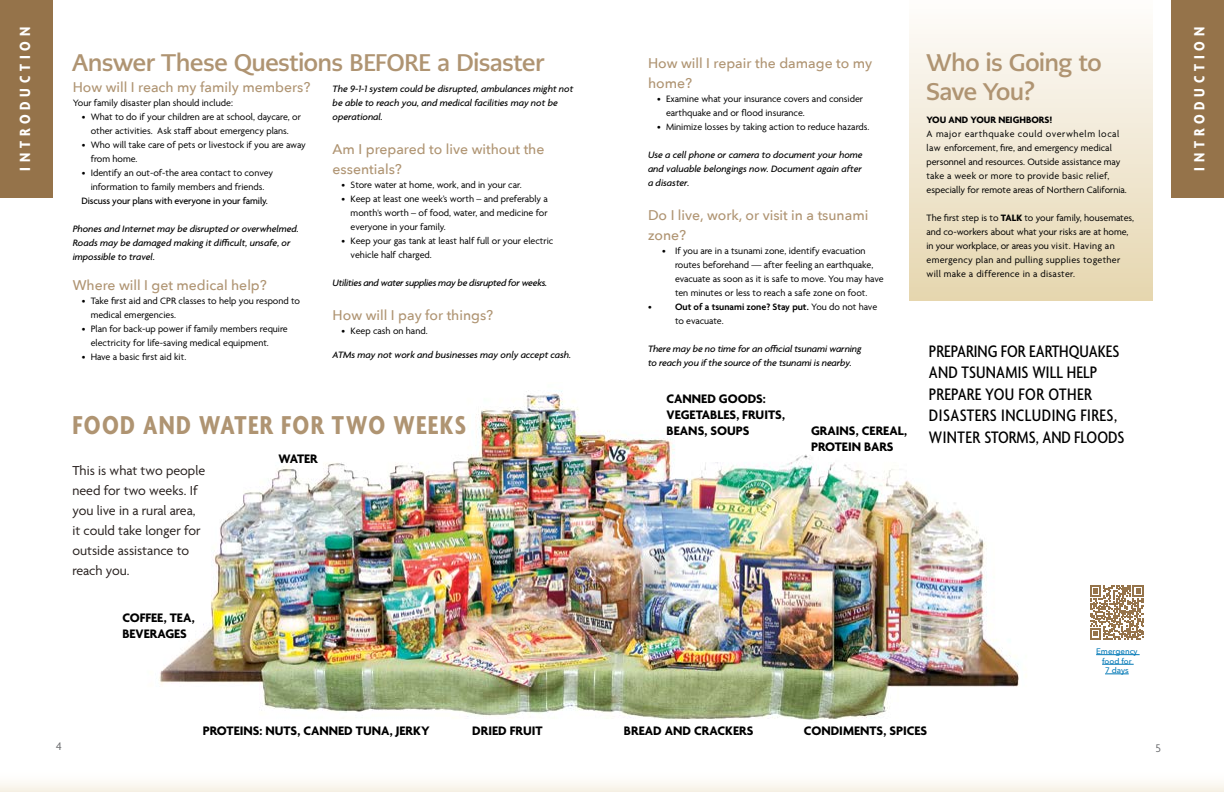
<style>
.page{position:relative;width:1224px;height:792px;background:#fff}
.page>*{position:absolute;margin:0;border:0;box-sizing:border-box;transform-origin:0 0}
.t1{font:700 condensed 28px "Agenda";letter-spacing:.05em;color:#af9472}
.t2{font:700 24px/28.8px "PMN Caecilia Sans Head";letter-spacing:-.005em;color:#af9472}
.t3{font:500 condensed 18px/21.6px "Agenda";letter-spacing:.01em;color:#000}
.t4{font:700 condensed 16px "Agenda";letter-spacing:.3em;color:#fff}
.t5{font:500 14px/20px "Avenir Next";color:#af9472}
.t6{font:14px/20px "Agenda";color:#28211f}
.t7{font:700 13.3px/16px "Agenda";color:#000}
.t8{font:12px "Agenda";color:#6d6e71}
.t9{font:10px/14px "Agenda";color:#000}
.t10{font:italic 500 10px/14px "Agenda";letter-spacing:-.005em;color:#000}
.t11{font:600 10px/14px "Agenda";color:#000}
.t12{font:italic 500 10px "Agenda";letter-spacing:-.025em;color:#000}
.t13{font:500 10px "Agenda";letter-spacing:-.01em;color:#000}
.t14{font:700 10px "Agenda";color:#000}
.t15{font:500 8px/9.6px "Avenir Next";color:#0078b6;text-align:center}
.s1{font-weight:700}
.s2{font-weight:400}
</style>
<div class="page">
<img style="left:159px;top:390px;width:860px;height:330px">
<div style="left:0;top:0;width:52px;height:198px;background:#95734a"></div>
<div style="left:1172px;top:0;width:52px;height:198px;background:#95734a"></div>
<div style="left:909px;top:0;width:244px;height:300px;background:linear-gradient(to bottom,#fefdfb,#e6d6af)"></div>
<svg style="left:0;top:783px;width:1224px;height:9px"></svg>
<hr style="left:1096px;top:654px;width:44px;height:1px;background:#0078b6">
<hr style="left:1102px;top:664px;width:32px;height:1px;background:#0078b6">
<svg style="left:1105px;top:674px;width:24px;height:1px"></svg>
<svg style="left:1090px;top:585px;width:54px;height:55px"></svg>
<h3 class="t4" style="left:16px;top:171px;width:145px;rotate:-90deg">INTRODUCTION</h3>
<h3 class="t4" style="left:1191px;top:171px;width:145px;rotate:-90deg">INTRODUCTION</h3>
<h2 class="t2" style="left:926px;top:48px;width:177px">Who is Going to<br>Save You?</h2>
<p class="t14" style="left:926px;top:114px;width:127px">YOU AND YOUR NEIGHBORS!</p>
<p class="t9" style="left:926px;top:127px;width:202px">A major earthquake could overwhelm local law enforcement, fire, and emergency medical personnel and resources. Outside assistance may take a week or more to provide basic relief, especially for remote areas of Northern California.</p>
<p class="t9" style="left:926px;top:211px;width:209px">The first step is to <span class="s1">TALK</span> to your family, housemates, and co-workers about what your risks are at home, in your workplace, or areas you visit. Having an emergency plan and pulling supplies together will make a difference in a disaster.</p>
<h2 class="t2" style="left:72px;top:48px;width:474px">Answer These Questions BEFORE a Disaster</h2>
<h3 class="t5" style="left:73px;top:77px;width:239px">How will I reach my family members?</h3>
<p class="t9" style="left:73px;top:97px;width:162px">Your family disaster plan should include:</p>
<p class="t9" style="left:82px;top:111px;width:221px;text-align:center">• What to do if your children are at school, daycare, or other activities. Ask staff about emergency plans.</p>
<p class="t9" style="left:91px;top:139px;width:217px;text-indent:-9px">• Who will take care of pets or livestock if you are away from home.</p>
<p class="t9" style="left:82px;top:167px;width:193px;text-align:center">• Identify an out-of-the area contact to convey information to family members and friends.</p>
<p class="t13" style="left:81px;top:196px;width:188px">Discuss your plans with everyone in your family.</p>
<p class="t10" style="left:73px;top:222px;width:228px">Phones and Internet may be disrupted or overwhelmed.<br>Roads may be damaged making it difficult, unsafe, or impossible to travel.</p>
<h3 class="t5" style="left:73px;top:275px;width:196px">Where will I get medical help?</h3>
<p class="t9" style="left:91px;top:295px;width:211px;text-indent:-9px">• Take first aid and CPR classes to help you respond to medical emergencies.</p>
<p class="t9" style="left:91px;top:323px;width:199px;text-indent:-9px">• Plan for back-up power if family members require electricity for life-saving medical equipment.</p>
<p class="t9" style="left:82px;top:351px;width:106px">• Have a basic first aid kit.</p>
<h3 class="t5" style="left:648px;top:53px;width:226px">How will I repair the damage to my home?</h3>
<p class="t9" style="left:666px;top:92px;width:199px;text-indent:-9px">• Examine what your insurance covers and consider earthquake and or flood insurance.</p>
<p class="t9" style="left:657px;top:120px;width:214px">• Minimize losses by taking action to reduce hazards.</p>
<p class="t10" style="left:648px;top:148px;width:216px;text-align:justify">Use a cell phone or camera to document your home and valuable belongings now. Document again after a disaster.</p>
<h3 class="t5" style="left:648px;top:205px;width:222px">Do I live, work, or visit in a tsunami zone?</h3>
<p class="t9" style="left:675px;top:244px;width:210px;text-indent:-13px">• If you are in a tsunami zone, identify evacuation routes beforehand — after feeling an earthquake, evacuate as soon as it is safe to move. You may have ten minutes or less to reach a safe zone on foot.</p>
<p class="t11" style="left:675px;top:300px;width:204px;text-indent:-27px"><span class="s2">•</span> Out of a tsunami zone? Stay put. <span class="s2">You do not have to evacuate.</span></p>
<p class="t10" style="left:648px;top:342px;width:215px;line-height:14.4px">There may be no time for an official tsunami warning to reach you if the source of the tsunami is nearby.</p>
<p class="t10" style="left:333px;top:82px;width:242px">The 9-1-1 system could be disrupted, ambulances might not be able to reach you, and medical facilities may not be operational.</p>
<h3 class="t5" style="left:333px;top:139px;width:213px">Am I prepared to live without the essentials?</h3>
<p class="t9" style="left:342px;top:178px;width:182px">• Store water at home, work, and in your car.</p>
<p class="t9" style="left:351px;top:192px;width:199px;text-align:justify;text-indent:-9px">• Keep at least one week’s worth – and preferably a month's worth – of food, water, and medicine for everyone in your family.</p>
<p class="t9" style="left:351px;top:234px;width:204px;text-indent:-9px">• Keep your gas tank at least half full or your electric vehicle half charged.</p>
<p class="t12" style="left:333px;top:277px;width:216px">Utilities and water supplies may be disrupted for weeks.</p>
<h3 class="t5" style="left:333px;top:305px;width:162px">How will I pay for things?</h3>
<p class="t9" style="left:342px;top:324px;width:88px">• Keep cash on hand.</p>
<p class="t10" style="left:333px;top:348px;width:240px">ATMs may not work and businesses may only accept cash.</p>
<h3 class="t3" style="left:929px;top:341px;width:197px">PREPARING FOR EARTHQUAKES<br>AND TSUNAMIS WILL HELP<br>PREPARE YOU FOR OTHER<br>DISASTERS INCLUDING FIRES,<br>WINTER STORMS, AND FLOODS</h3>
<h3 class="t7" style="left:667px;top:391px;width:120px">CANNED GOODS:<br>VEGETABLES, FRUITS,<br>BEANS, SOUPS</h3>
<h1 class="t1" style="left:72px;top:410px;width:395px">FOOD AND WATER FOR TWO WEEKS</h1>
<h3 class="t7" style="left:811px;top:424px;width:98px">GRAINS, CEREAL,<br>PROTEIN BARS</h3>
<h3 class="t6" style="left:72px;top:462px;width:134px">This is what two people need for two weeks. If you live in a rural area, it could take longer for outside assistance to reach you.</h3>
<h3 class="t7" style="left:122px;top:611px;width:74px">COFFEE, TEA,<br>BEVERAGES</h3>
<h3 class="t7" style="left:278px;top:451px;width:41px">WATER</h3>
<h3 class="t7" style="left:203px;top:724px;width:228px">PROTEINS: NUTS, CANNED TUNA, JERKY</h3>
<h3 class="t7" style="left:624px;top:724px;width:131px">BREAD AND CRACKERS</h3>
<h3 class="t7" style="left:472px;top:724px;width:72px">DRIED FRUIT</h3>
<h3 class="t7" style="left:804px;top:723px;width:125px">CONDIMENTS, SPICES</h3>
<p class="t15" style="left:1096px;top:646px;width:43px">Emergency food for<br>7 days</p>
<p class="t8" style="left:56px;top:740px;width:7px">4</p>
<p class="t8" style="left:1156px;top:741px;width:7px">5</p>
</div>
